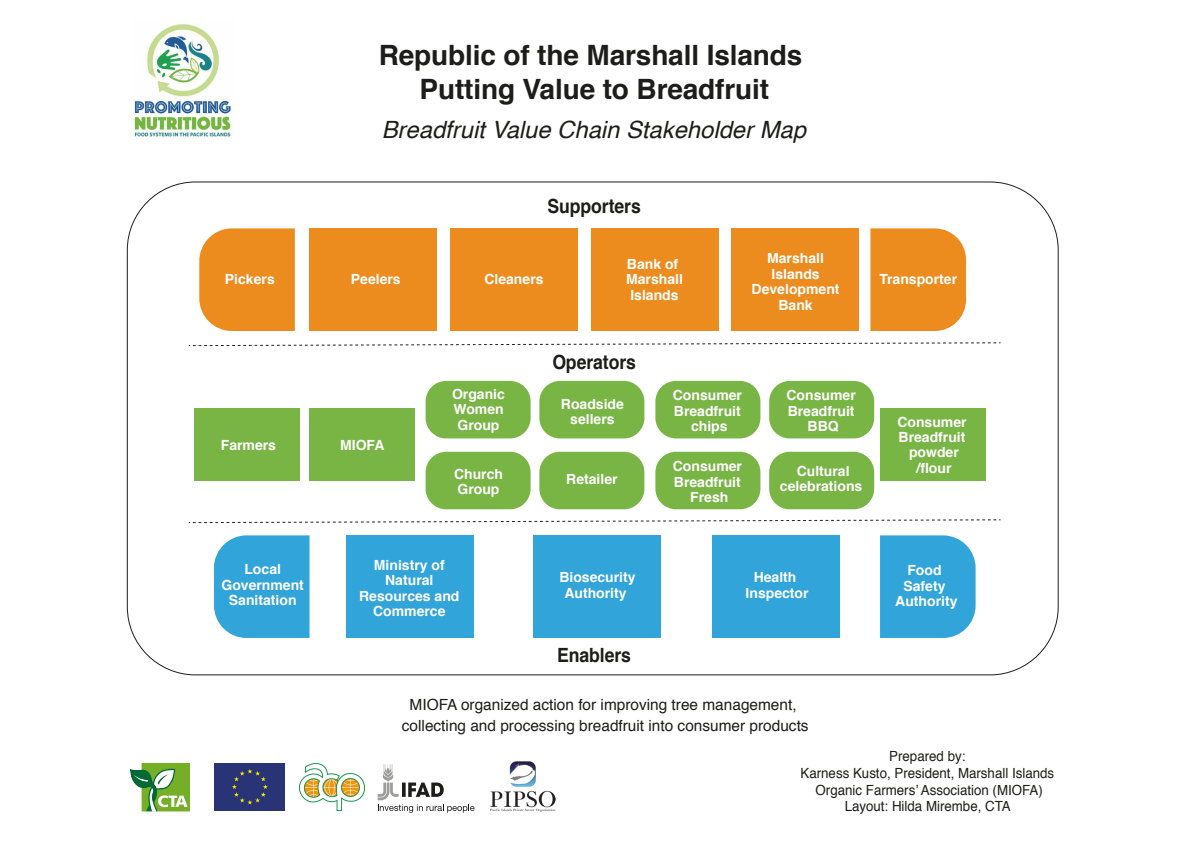
<style>
.page{position:relative;width:1191px;height:842px;background:#fff}
.page>*{position:absolute;margin:0;border:0;box-sizing:border-box;transform-origin:0 0}
.t1{font:700 28px/33.6px "Helvetica";letter-spacing:-.005em;color:#1d1d1b;text-align:center}
.t2{font:italic 23.8px "Helvetica";color:#1d1d1b}
.t3{font:700 19.6px "Helvetica";letter-spacing:-.005em;color:#1d1d1b;scale:.9 1}
.t4{font:15.4px/21px "Helvetica";color:#1d1d1b;text-align:center}
.t5{font:700 14px/15.4px "Helvetica";color:#fff;text-align:center}
.t6{font:14px/16.8px "Helvetica";color:#1d1d1b;text-align:center;scale:.95 1}
</style>
<div class="page">
<div style="left:309px;top:228px;width:127px;height:103px;background:#ec8c1f"></div>
<div style="left:346px;top:535px;width:127px;height:103px;background:#31a4da"></div>
<div style="left:533px;top:535px;width:127px;height:103px;background:#31a4da"></div>
<div style="left:712px;top:535px;width:127px;height:103px;background:#31a4da"></div>
<div style="left:309px;top:408px;width:105px;height:72px;background:#78b545"></div>
<div style="left:425px;top:381px;width:105px;height:57px;background:#78b545;border-radius:21px"></div>
<div style="left:539px;top:381px;width:105px;height:57px;background:#78b545;border-radius:21px"></div>
<div style="left:655px;top:381px;width:105px;height:57px;background:#78b545;border-radius:21px"></div>
<div style="left:769px;top:381px;width:105px;height:57px;background:#78b545;border-radius:21px"></div>
<div style="left:425px;top:452px;width:105px;height:57px;background:#78b545;border-radius:21px"></div>
<div style="left:539px;top:452px;width:105px;height:57px;background:#78b545;border-radius:21px"></div>
<div style="left:655px;top:452px;width:105px;height:57px;background:#78b545;border-radius:21px"></div>
<div style="left:769px;top:452px;width:105px;height:57px;background:#78b545;border-radius:21px"></div>
<div style="left:195px;top:408px;width:104px;height:72px;background:#78b545"></div>
<div style="left:880px;top:408px;width:105px;height:72px;background:#78b545"></div>
<div style="left:450px;top:228px;width:127px;height:103px;background:#ec8c1f"></div>
<div style="left:592px;top:228px;width:127px;height:103px;background:#ec8c1f"></div>
<div style="left:731px;top:228px;width:127px;height:103px;background:#ec8c1f"></div>
<svg style="left:870px;top:228px;width:96px;height:103px;background:#ec922a"></svg>
<svg style="left:199px;top:228px;width:96px;height:103px;background:#ed922c"></svg>
<div style="left:214px;top:535px;width:95px;height:103px;background:#31a4da"></div>
<div style="left:880px;top:535px;width:95px;height:103px;background:#31a4da"></div>
<img style="left:299px;top:763px;width:65px;height:47px">
<div style="left:214px;top:763px;width:71px;height:47px;background:#283475"></div>
<svg style="left:232px;top:769px;width:36px;height:35px"></svg>
<img style="left:490px;top:761px;width:65px;height:50px">
<svg style="left:189px;top:342px;width:811px;height:4px"></svg>
<svg style="left:189px;top:519px;width:811px;height:4px"></svg>
<svg style="left:130px;top:763px;width:60px;height:49px"></svg>
<svg style="left:377px;top:764px;width:97px;height:49px"></svg>
<img style="left:134px;top:24px;width:100px;height:115px">
<h1 class="t1" style="left:379px;top:39px;width:425px">Republic of the Marshall Islands<br>Putting Value to Breadfruit</h1>
<h2 class="t2" style="left:382px;top:111px;width:426px">Breadfruit Value Chain Stakeholder Map</h2>
<h3 class="t3" style="left:547px;top:191px;width:105px">Supporters</h3>
<p class="t5" style="left:225px;top:272px;width:51px">Pickers</p>
<p class="t5" style="left:351px;top:272px;width:51px">Peelers</p>
<p class="t5" style="left:484px;top:272px;width:61px">Cleaners</p>
<p class="t5" style="left:626px;top:257px;width:58px">Bank of<br>Marshall<br>Islands</p>
<h3 class="t3" style="left:552px;top:346px;width:94px">Operators</h3>
<p class="t5" style="left:751px;top:251px;width:89px">Marshall<br>Islands<br>Development<br>Bank</p>
<p class="t5" style="left:879px;top:272px;width:79px">Transporter</p>
<p class="t5" style="left:221px;top:438px;width:57px">Farmers</p>
<p class="t5" style="left:221px;top:562px;width:84px">Local<br>Government<br>Sanitation</p>
<p class="t5" style="left:340px;top:438px;width:46px">MIOFA</p>
<p class="t5" style="left:452px;top:386px;width:54px;text-align:justify">Organic Women Group</p>
<p class="t5" style="left:673px;top:388px;width:71px">Consumer<br>Breadfruit chips</p>
<p class="t5" style="left:786px;top:388px;width:71px">Consumer<br>Breadfruit<br>BBQ</p>
<p class="t5" style="left:561px;top:396px;width:65px">Roadside sellers</p>
<p class="t5" style="left:897px;top:414px;width:71px">Consumer<br>Breadfruit powder</p>
<p class="t5" style="left:673px;top:459px;width:71px">Consumer<br>Breadfruit<br>Fresh</p>
<p class="t5" style="left:796px;top:463px;width:54px">Cultural</p>
<p class="t5" style="left:916px;top:460px;width:37px">/flour</p>
<p class="t5" style="left:780px;top:479px;width:84px">celebrations</p>
<p class="t5" style="left:454px;top:466px;width:51px;text-align:left">Church<br>Group</p>
<p class="t5" style="left:566px;top:472px;width:53px">Retailer</p>
<p class="t5" style="left:359px;top:557px;width:102px">Ministry of<br>Natural<br>Resources and<br>Commerce</p>
<p class="t5" style="left:559px;top:570px;width:78px">Biosecurity<br>Authority</p>
<p class="t5" style="left:895px;top:563px;width:64px">Food<br>Safety<br>Authority</p>
<p class="t5" style="left:745px;top:570px;width:65px">Health<br>Inspector</p>
<h3 class="t3" style="left:557px;top:639px;width:84px">Enablers</h3>
<p class="t4" style="left:402px;top:694px;width:408px">MIOFA organized action for improving tree management, collecting and processing breadfruit into consumer products</p>
<p class="t6" style="left:800px;top:748px;width:268px">Prepared by:<br>Karness Kusto, President, Marshall Islands<br>Organic Farmers’ Association (MIOFA)<br>Layout: Hilda Mirembe, CTA</p>
</div>
